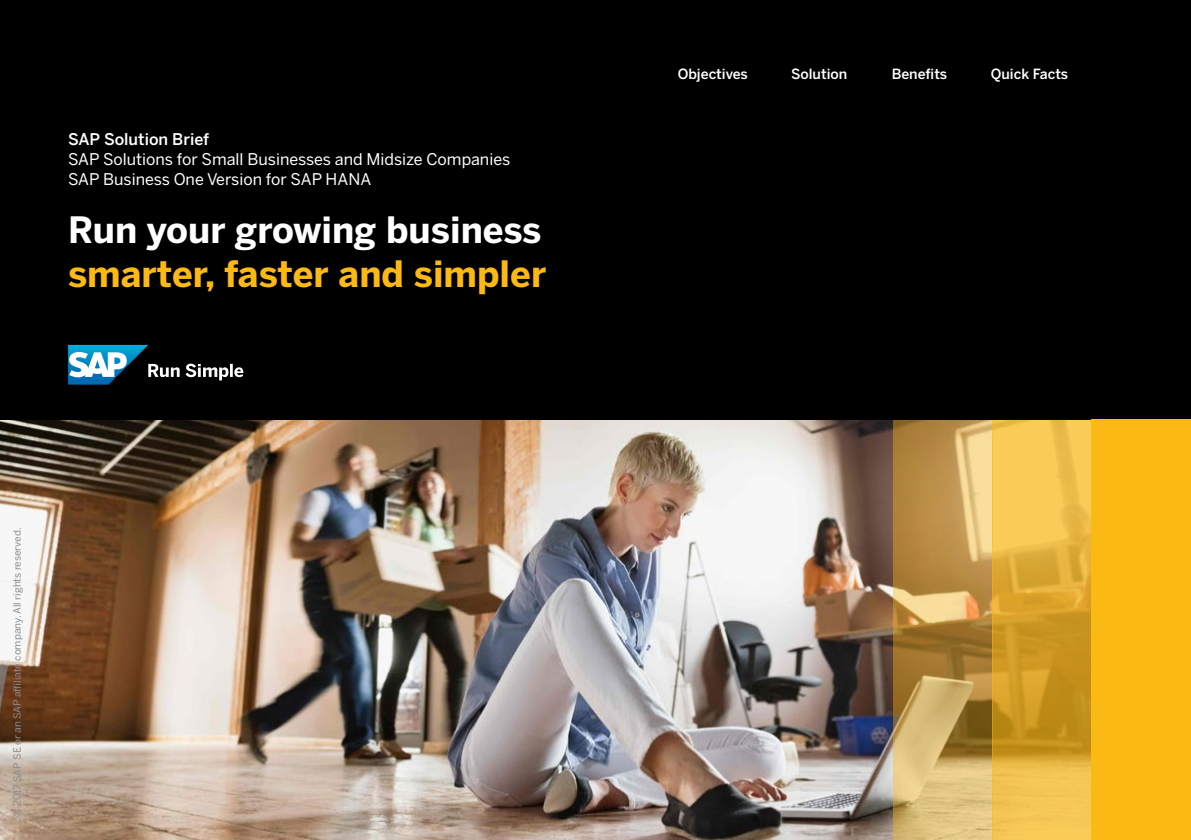
<style>
.page{position:relative;width:1191px;height:840px;background:#fff}
.page>*{position:absolute;margin:0;border:0;box-sizing:border-box;transform-origin:0 0}
.t1{font:700 36px "Benton Sans";color:#fdb913}
.t2{font:700 36px "Benton Sans";color:#fff}
.t3{font:16px/20px "Benton Sans";color:#fff}
.t4{font:500 16px "Benton Sans";color:#fff}
.t5{font:500 14px "Benton Sans";color:#fff}
.t6{font:10px "Benton Sans";color:#8a8c8e}
</style>
<div class="page">
<img style="left:0;top:420px;width:893px;height:419px">
<div style="left:0;top:0;width:1191px;height:420px;background:#000"></div>
<svg style="left:68px;top:345px;width:175px;height:39px"></svg>
<div style="left:1091px;top:420px;width:100px;height:419px;background:#fdb913"></div>
<svg style="left:992px;top:420px;width:99px;height:419px;background:#e2b03b"></svg>
<svg style="left:893px;top:420px;width:99px;height:419px;background:#c29e59"></svg>
<p class="t4" style="left:68px;top:129px;width:143px">SAP Solution Brief</p>
<p class="t3" style="left:68px;top:149px;width:444px">SAP Solutions for Small Businesses and Midsize Companies<br>SAP Business One Version for SAP HANA</p>
<h1 class="t2" style="left:68px;top:207px;width:475px">Run your growing business</h1>
<h1 class="t1" style="left:68px;top:251px;width:479px">smarter, faster and simpler</h1>
<p class="t6" style="left:11px;top:816px;width:291px;rotate:-90deg">© 2017 SAP SE or an SAP affiliate company. All rights reserved.</p>
<p class="t5" style="left:677px;top:65px;width:72px">Objectives</p>
<p class="t5" style="left:791px;top:65px;width:58px">Solution</p>
<p class="t5" style="left:891px;top:65px;width:57px">Benefits</p>
<p class="t5" style="left:991px;top:65px;width:79px">Quick Facts</p>
</div>
